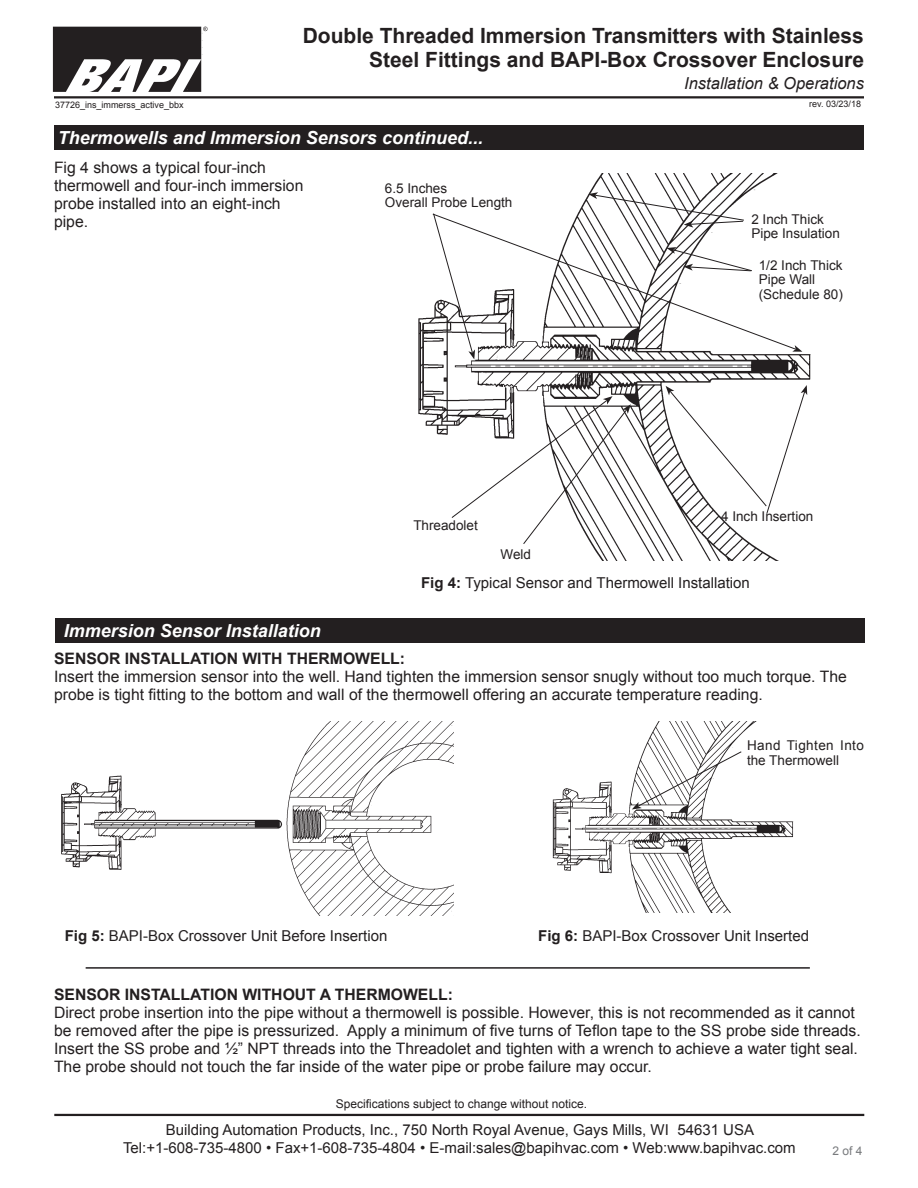
<style>
.page{position:relative;width:918px;height:1188px;background:#fff}
.page>*{position:absolute;margin:0;border:0;box-sizing:border-box;transform-origin:0 0}
.t1{font:700 21px/24px "Arial";color:#231f20;text-align:right}
.Datasheet_Section_Ti{font:italic 700 18px "Arial";color:#fff}
.t2{font:italic 16.5px "Arial";color:#231f20}
.t3{font:15.75px/18px "Arial";color:#231f20}
.t4{font:700 15.75px "Arial";color:#231f20}
.t5{font:15px/18px "Arial";color:#231f20;text-align:center}
.t6{font:13.5px/15px "Arial";color:#231f20}
.t7{font:12px "Arial";color:#231f20}
.t8{font:12px "Arial";color:#787a7d}
.t9{font:9px "Arial";color:#231f20}
.s1{font-weight:700}
</style>
<div class="page">
<hr style="left:54px;top:1114px;width:810px;height:2px;background:#231f20">
<img style="left:53px;top:27px;width:155px;height:65px">
<hr style="left:54px;top:96px;width:810px;height:2px;background:#231f20">
<div style="left:55px;top:618px;width:810px;height:24px;background:#231f20"></div>
<img style="left:61px;top:721px;width:392px;height:194px">
<img style="left:552px;top:721px;width:242px;height:191px">
<hr style="left:86px;top:967px;width:724px;height:2px;background:#231f20">
<div style="left:54px;top:125px;width:810px;height:24px;background:#231f20"></div>
<img style="left:418px;top:174px;width:393px;height:387px">
<svg style="left:588px;top:192px;width:157px;height:21px"></svg>
<svg style="left:666px;top:385px;width:141px;height:130px"></svg>
<svg style="left:432px;top:213px;width:365px;height:137px"></svg>
<svg style="left:792px;top:345px;width:10px;height:7px"></svg>
<svg style="left:451px;top:396px;width:180px;height:149px"></svg>
<svg style="left:433px;top:213px;width:42px;height:146px"></svg>
<h1 class="t1" style="left:303px;top:24px;width:563px">Double Threaded Immersion Transmitters with Stainless<br>Steel Fittings and BAPI-Box Crossover Enclosure</h1>
<p class="t2" style="left:684px;top:73px;width:181px">Installation &amp; Operations</p>
<p class="t9" style="left:55px;top:99px;width:130px">37726_ins_immerss_active_bbx</p>
<p class="t9" style="left:809px;top:98px;width:53px">rev. 03/23/18</p>
<p class="Datasheet_Section_Ti" style="left:58px;top:125px;width:427px">Thermowells and Immersion Sensors continued...</p>
<p class="t3" style="left:54px;top:159px;width:251px">Fig 4 shows a typical four-inch thermowell and four-inch immersion probe installed into an eight-inch pipe.</p>
<p class="t6" style="left:385px;top:181px;width:64px">6.5 Inches</p>
<p class="t6" style="left:385px;top:195px;width:129px">Overall Probe Length</p>
<p class="t6" style="left:413px;top:518px;width:66px">Threadolet</p>
<p class="t6" style="left:501px;top:546px;width:32px">Weld</p>
<p class="t6" style="left:751px;top:212px;width:74px">2 Inch Thick</p>
<p class="t6" style="left:751px;top:226px;width:90px">Pipe Insulation</p>
<p class="t6" style="left:759px;top:258px;width:85px">1/2 Inch Thick</p>
<p class="t6" style="left:759px;top:272px;width:58px">Pipe Wall</p>
<p class="t6" style="left:759px;top:287px;width:86px">(Schedule 80)</p>
<p class="t6" style="left:721px;top:509px;width:94px">4 Inch Insertion</p>
<p class="Datasheet_Section_Ti" style="left:64px;top:618px;width:259px">Immersion Sensor Installation</p>
<p class="t5" style="left:421px;top:574px;width:330px"><span class="s1">Fig 4:</span> Typical Sensor and Thermowell Installation</p>
<p class="t4" style="left:54px;top:648px;width:353px">SENSOR INSTALLATION WITH THERMOWELL:</p>
<p class="t3" style="left:54px;top:668px;width:794px">Insert the immersion sensor into the well. Hand tighten the immersion sensor snugly without too much torque. The probe is tight fitting to the bottom and wall of the thermowell offering an accurate temperature reading.</p>
<p class="t6" style="left:747px;top:738px;width:118px">Hand Tighten Into the Thermowell</p>
<p class="t5" style="left:65px;top:927px;width:324px"><span class="s1">Fig 5:</span> BAPI-Box Crossover Unit Before Insertion</p>
<p class="t5" style="left:538px;top:927px;width:272px"><span class="s1">Fig 6:</span> BAPI-Box Crossover Unit Inserted</p>
<p class="t4" style="left:54px;top:984px;width:400px">SENSOR INSTALLATION WITHOUT A THERMOWELL:</p>
<p class="t3" style="left:54px;top:1004px;width:808px">Direct probe insertion into the pipe without a thermowell is possible. However, this is not recommended as it cannot be removed after the pipe is pressurized. Apply a minimum of five turns of Teflon tape to the SS probe side threads.<br>Insert the SS probe and ½” NPT threads into the Threadolet and tighten with a wrench to achieve a water tight seal.<br>The probe should not touch the far inside of the water pipe or probe failure may occur.</p>
<p class="t7" style="left:336px;top:1095px;width:253px">Specifications subject to change without notice.</p>
<p class="t5" style="left:123px;top:1121px;width:674px">Building Automation Products, Inc., 750 North Royal Avenue, Gays Mills, WI 54631 USA<br>Tel:+1-608-735-4800 • Fax+1-608-735-4804 • E-mail:sales@bapihvac.com • Web:www.bapihvac.com</p>
<p class="t8" style="left:833px;top:1143px;width:32px">2 of 4</p>
</div>
